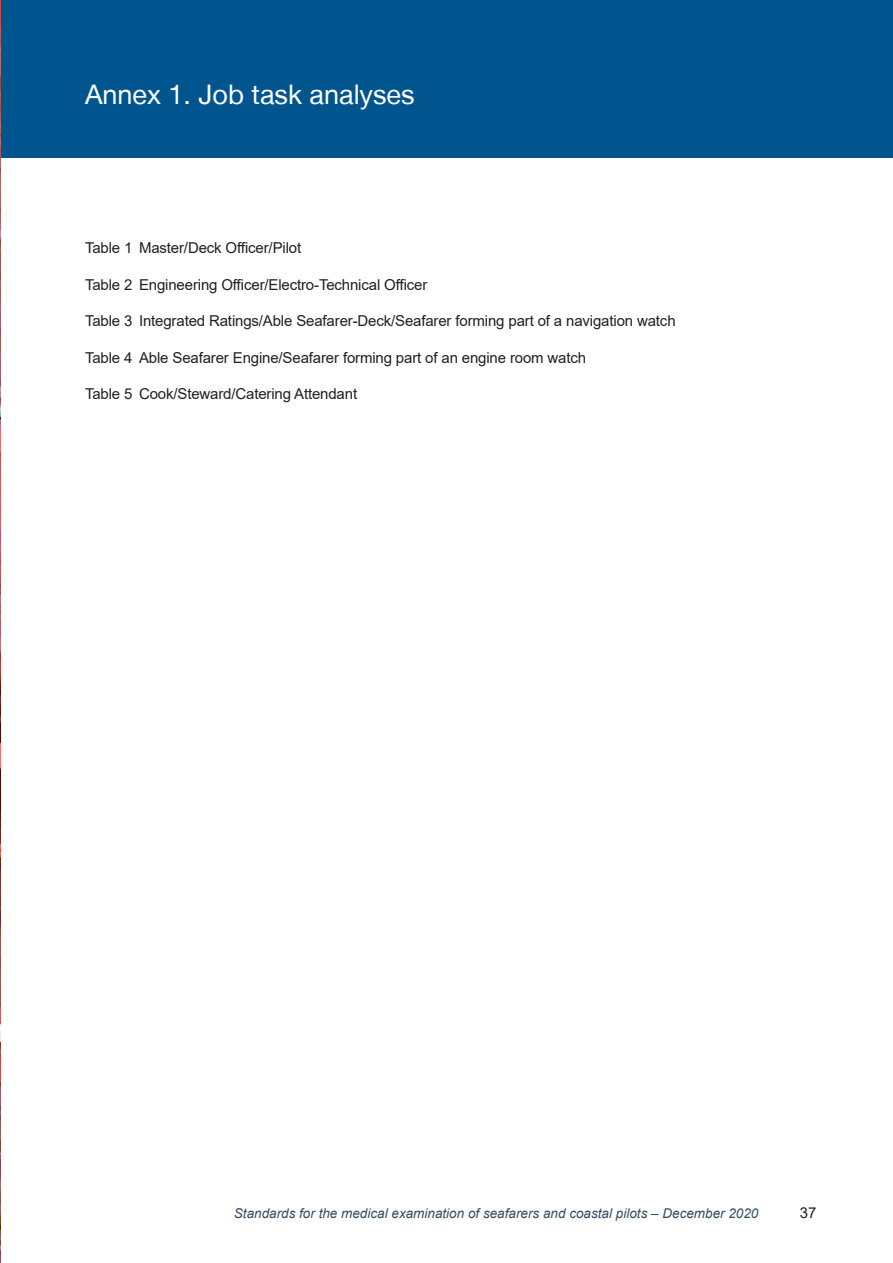
<style>
.page{position:relative;width:893px;height:1263px;background:#fff}
.page>*{position:absolute;margin:0;border:0;box-sizing:border-box;transform-origin:0 0}
.t1{font:27px "Helvetica Neue LT";color:#fff}
.t2{font:15px "Arial";letter-spacing:-.01em;color:#231f20}
.t3{font:italic 13.5px "Arial";color:#354d63}
</style>
<div class="page">
<div style="left:0;top:0;width:893px;height:157px;background:#00558f"></div>
<img style="left:0;top:0;width:1px;height:1263px">
<h1 class="t1" style="left:85px;top:79px;width:331px">Annex 1. Job task analyses</h1>
<p class="t2" style="left:85px;top:238px;width:218px">Table 1 Master/Deck Officer/Pilot</p>
<p class="t2" style="left:85px;top:274px;width:344px">Table 2 Engineering Officer/Electro-Technical Officer</p>
<p class="t2" style="left:85px;top:311px;width:592px">Table 3 Integrated Ratings/Able Seafarer-Deck/Seafarer forming part of a navigation watch</p>
<p class="t2" style="left:85px;top:347px;width:503px">Table 4 Able Seafarer Engine/Seafarer forming part of an engine room watch</p>
<p class="t2" style="left:85px;top:384px;width:274px">Table 5 Cook/Steward/Catering Attendant</p>
<p class="t3" style="left:234px;top:1205px;width:526px">Standards for the medical examination of seafarers and coastal pilots – December 2020</p>
<p class="t2" style="left:800px;top:1203px;width:18px">37</p>
</div>
